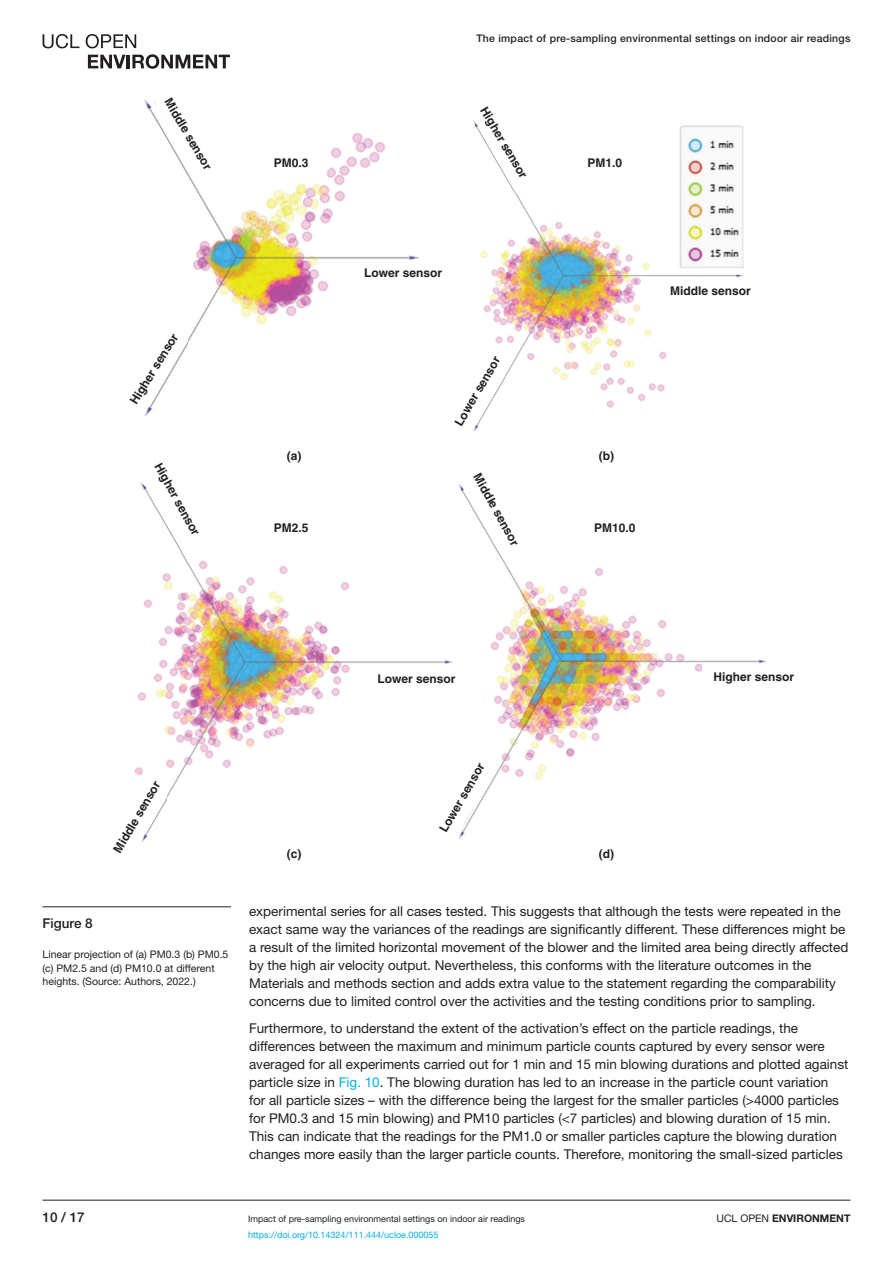
<style>
.page{position:relative;width:893px;height:1263px;background:#fff}
.page>*{position:absolute;margin:0;border:0;box-sizing:border-box;transform-origin:0 0}
.t1{font:13.5px/18px "Helvetica Neue LT Std";color:#231f20}
.t2{font:500 13.5px "Helvetica Neue LT Std";color:#231f20}
.t3{font:700 12px "Helvetica";color:#231f20}
.t4{font:10.5px/13.5px "Helvetica Neue LT Std";color:#231f20}
.t5{font:500 10.5px "Helvetica Neue LT Std";letter-spacing:.025em;color:#231f20}
.t6{font:700 10.5px "Helvetica Neue LT Std";color:#231f20}
.t7{font:9px "Helvetica Neue LT Std";color:#231f20}
.t8{font:9px "Helvetica Neue LT Std";color:#00aeef}
.s1{color:#00aeef}
.s2{font-weight:400}
</style>
<div class="page">
<hr style="left:43px;top:1200px;width:807px;height:1px;background:#231f20">
<svg style="left:43px;top:34px;width:36px;height:14px"></svg>
<svg style="left:86px;top:34px;width:50px;height:14px"></svg>
<svg style="left:88px;top:54px;width:142px;height:15px"></svg>
<img style="left:135px;top:100px;width:631px;height:691px">
<div style="left:337px;top:261px;width:117px;height:26px;background:#fff"></div>
<svg style="left:153px;top:100px;width:68px;height:77px"></svg>
<img style="left:157px;top:100px;width:59px;height:74px">
<svg style="left:135px;top:316px;width:58px;height:103px"></svg>
<img style="left:135px;top:319px;width:53px;height:97px">
<div style="left:659px;top:278px;width:102px;height:26px;background:#fff"></div>
<svg style="left:471px;top:100px;width:70px;height:95px"></svg>
<img style="left:475px;top:101px;width:61px;height:91px">
<svg style="left:139px;top:455px;width:75px;height:100px"></svg>
<img style="left:144px;top:457px;width:66px;height:95px">
<svg style="left:134px;top:770px;width:37px;height:28px"></svg>
<img style="left:134px;top:773px;width:33px;height:69px">
<div style="left:367px;top:667px;width:92px;height:23px;background:#fff"></div>
<svg style="left:459px;top:460px;width:74px;height:101px"></svg>
<img style="left:463px;top:462px;width:65px;height:96px">
<svg style="left:427px;top:759px;width:67px;height:80px"></svg>
<div style="left:703px;top:665px;width:93px;height:34px;background:#fff"></div>
<img style="left:263px;top:153px;width:67px;height:25px">
<div style="left:577px;top:153px;width:67px;height:25px;background:#fff"></div>
<div style="left:263px;top:519px;width:67px;height:25px;background:#fff"></div>
<img style="left:584px;top:518px;width:75px;height:25px">
<svg style="left:379px;top:280px;width:130px;height:170px"></svg>
<hr style="left:43px;top:906px;width:188px;height:1px;background:#231f20">
<p class="t5" style="left:476px;top:32px;width:376px">The impact of pre-sampling environmental settings on indoor air readings</p>
<p class="t3" style="left:174px;top:95px;width:82px;rotate:59deg">Middle sensor</p>
<p class="t3" style="left:490px;top:104px;width:82px;rotate:59deg">Higher sensor</p>
<p class="t3" style="left:274px;top:155px;width:36px">PM0.3</p>
<p class="t3" style="left:587px;top:155px;width:36px">PM1.0</p>
<p class="t3" style="left:127px;top:399px;width:82px;rotate:-58deg">Higher sensor</p>
<p class="t3" style="left:364px;top:266px;width:80px">Lower sensor</p>
<p class="t3" style="left:452px;top:421px;width:80px;rotate:-60deg">Lower sensor</p>
<p class="t3" style="left:287px;top:448px;width:16px">(a)</p>
<p class="t3" style="left:599px;top:448px;width:17px">(b)</p>
<p class="t3" style="left:164px;top:460px;width:82px;rotate:61deg">Higher sensor</p>
<p class="t3" style="left:483px;top:470px;width:82px;rotate:61deg">Middle sensor</p>
<p class="t3" style="left:274px;top:521px;width:36px">PM2.5</p>
<p class="t3" style="left:594px;top:520px;width:43px">PM10.0</p>
<p class="t3" style="left:670px;top:283px;width:82px">Middle sensor</p>
<p class="t3" style="left:378px;top:671px;width:80px">Lower sensor</p>
<p class="t3" style="left:713px;top:669px;width:82px">Higher sensor</p>
<p class="t3" style="left:110px;top:848px;width:82px;rotate:-60deg">Middle sensor</p>
<p class="t2" style="left:43px;top:915px;width:52px">Figure 8</p>
<p class="t4" style="left:43px;top:948px;width:187px">Linear projection of (a) PM0.3 (b) PM0.5 (c) PM2.5 and (d) PM10.0 at different heights. (Source: Authors, 2022.)</p>
<p class="t3" style="left:436px;top:828px;width:80px;rotate:-60deg">Lower sensor</p>
<p class="t3" style="left:287px;top:846px;width:16px">(c)</p>
<p class="t3" style="left:599px;top:846px;width:17px">(d)</p>
<p class="t1" style="left:249px;top:902px;width:601px">experimental series for all cases tested. This suggests that although the tests were repeated in the exact same way the variances of the readings are significantly different. These differences might be a result of the limited horizontal movement of the blower and the limited area being directly affected by the high air velocity output. Nevertheless, this conforms with the literature outcomes in the Materials and methods section and adds extra value to the statement regarding the comparability concerns due to limited control over the activities and the testing conditions prior to sampling.</p>
<p class="t1" style="left:249px;top:1019px;width:601px">Furthermore, to understand the extent of the activation’s effect on the particle readings, the differences between the maximum and minimum particle counts captured by every sensor were averaged for all experiments carried out for 1 min and 15 min blowing durations and plotted against particle size in <span class="s1">Fig. 10</span>. The blowing duration has led to an increase in the particle count variation<br>for all particle sizes – with the difference being the largest for the smaller particles (&gt;4000 particles for PM0.3 and 15 min blowing) and PM10 particles (&lt;7 particles) and blowing duration of 15 min.<br>This can indicate that the readings for the PM1.0 or smaller particles capture the blowing duration changes more easily than the larger particle counts. Therefore, monitoring the small-sized particles</p>
<p class="t2" style="left:43px;top:1209px;width:44px">10 / 17</p>
<p class="t7" style="left:248px;top:1213px;width:279px">Impact of pre-sampling environmental settings on indoor air readings</p>
<p class="t6" style="left:716px;top:1211px;width:135px"><span class="s2">UCL OPEN</span> ENVIRONMENT</p>
<p class="t8" style="left:248px;top:1229px;width:192px">https://doi.org/10.14324/111.444/ucloe.000055</p>
</div>
